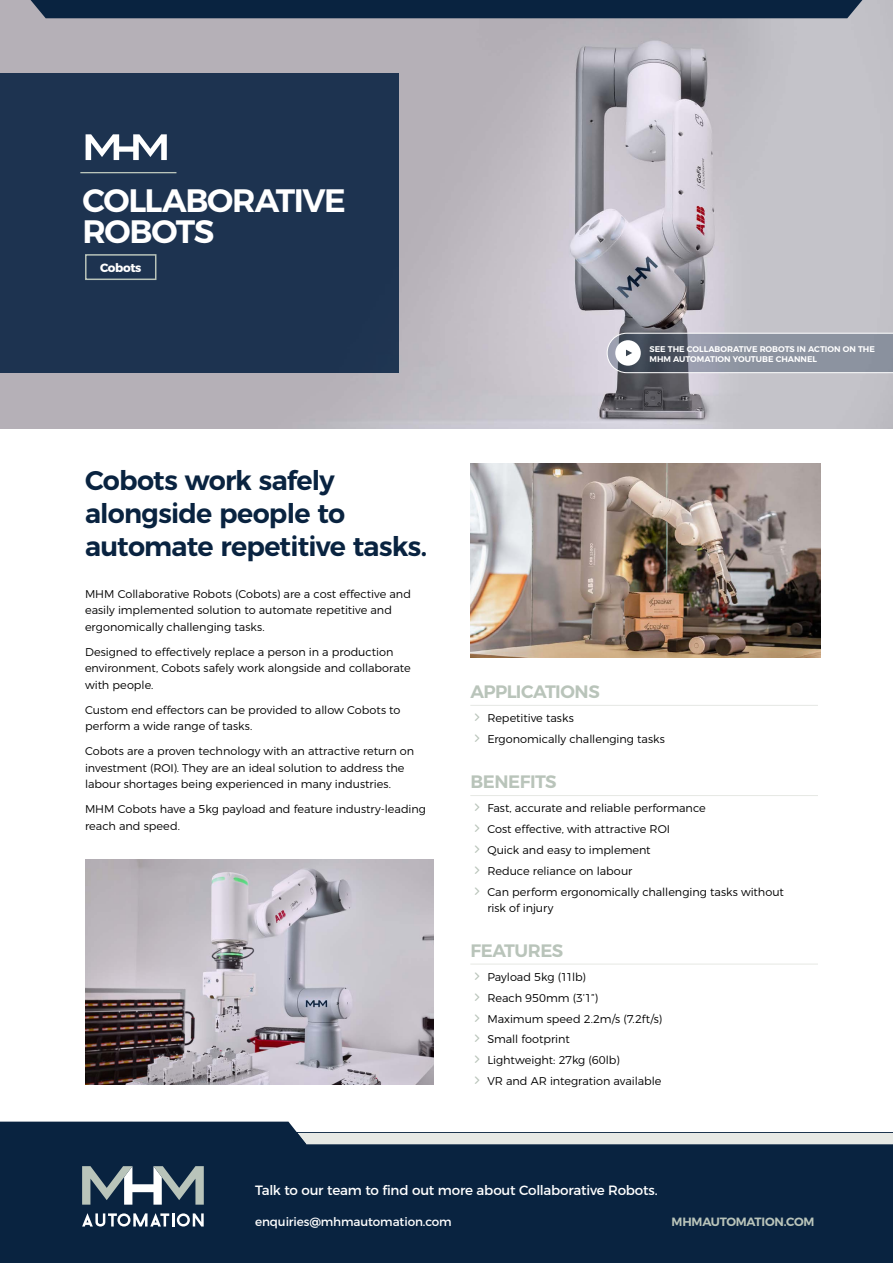
<style>
.page{position:relative;width:893px;height:1263px;background:#fff}
.page>*{position:absolute;margin:0;border:0;box-sizing:border-box;transform-origin:0 0}
.t1{font:600 32.4px/31.2px "Montserrat";letter-spacing:-.045em;color:#fff}
.t2{font:600 27px/33px "Montserrat";letter-spacing:-.03em;color:#092340}
.t3{font:600 18px "Montserrat";letter-spacing:-.025em;color:#b9c4ba}
.t4{font:13.5px "Montserrat";letter-spacing:-.02em;color:#fff}
.t5{font:12px "Montserrat";letter-spacing:-.01em;color:#fff}
.t6{font:600 12px "Montserrat";letter-spacing:-.02em;color:#b9c4ba}
.t7{font:700 12px "Montserrat";letter-spacing:-.03em;color:#fff}
.t8{font:300 11.25px/20.7px "Montserrat";color:#000}
.t9{font:600 8.25px/10.5px "Montserrat";letter-spacing:-.005em;color:#fff}
</style>
<div class="page">
<img style="left:0;top:0;width:893px;height:428px">
<div style="left:0;top:74px;width:399px;height:299px;background:#1d3350"></div>
<div style="left:0;top:1133px;width:893px;height:130px;background:#092340"></div>
<svg style="left:0;top:1121px;width:893px;height:23px"></svg>
<hr style="left:470px;top:705px;width:348px;height:1px;background:#e7e9e5">
<hr style="left:470px;top:795px;width:348px;height:1px;background:#e7e9e5">
<hr style="left:470px;top:963px;width:348px;height:1px;background:#e7e9e5">
<div style="left:31px;top:0;width:831px;height:18px;background:#092340"></div>
<svg style="left:82px;top:1213px;width:122px;height:13px"></svg>
<svg style="left:82px;top:1166px;width:122px;height:38px"></svg>
<svg style="left:607px;top:333px;width:286px;height:40px;background:#8a909c"></svg>
<hr style="left:80px;top:172px;width:96px;height:1px;background:#b9c4ba">
<div style="left:85px;top:254px;width:71px;height:26px;border:2px solid #b9c4ba"></div>
<svg style="left:86px;top:134px;width:81px;height:26px"></svg>
<img style="left:85px;top:859px;width:349px;height:226px">
<img style="left:470px;top:464px;width:351px;height:193px">
<h1 class="t1" style="left:83px;top:182px;width:265px">COLLABORATIVE<br>ROBOTS</h1>
<p class="t7" style="left:100px;top:257px;width:43px">Cobots</p>
<h2 class="t2" style="left:85px;top:461px;width:344px">Cobots work safely alongside people to automate repetitive tasks.</h2>
<p class="t8" style="left:85px;top:584px;width:327px;line-height:16.5px">MHM Collaborative Robots (Cobots) are a cost effective and easily implemented solution to automate repetitive and ergonomically challenging tasks.</p>
<p class="t8" style="left:85px;top:642px;width:327px;line-height:16.5px">Designed to effectively replace a person in a production environment, Cobots safely work alongside and collaborate with people.</p>
<p class="t8" style="left:85px;top:700px;width:317px;line-height:16.5px">Custom end effectors can be provided to allow Cobots to perform a wide range of tasks.</p>
<p class="t8" style="left:85px;top:742px;width:331px;line-height:16.5px">Cobots are a proven technology with an attractive return on investment (ROI). They are an ideal solution to address the labour shortages being experienced in many industries.</p>
<p class="t8" style="left:85px;top:800px;width:343px;line-height:16.5px">MHM Cobots have a 5kg payload and feature industry-leading reach and speed.</p>
<p class="t9" style="left:649px;top:343px;width:227px">SEE THE COLLABORATIVE ROBOTS IN ACTION ON THE<br>MHM AUTOMATION YOUTUBE CHANNEL</p>
<h3 class="t3" style="left:470px;top:677px;width:131px">APPLICATIONS</h3>
<p class="t8" style="left:487px;top:707px;width:179px">Repetitive tasks<br>Ergonomically challenging tasks</p>
<h3 class="t3" style="left:470px;top:767px;width:88px">BENEFITS</h3>
<p class="t8" style="left:487px;top:797px;width:298px">Fast, accurate and reliable performance<br>Cost effective, with attractive ROI<br>Quick and easy to implement<br>Reduce reliance on labour<br>Can perform ergonomically challenging tasks without</p>
<p class="t8" style="left:487px;top:897px;width:68px">risk of injury</p>
<h3 class="t3" style="left:470px;top:936px;width:94px">FEATURES</h3>
<p class="t8" style="left:487px;top:966px;width:176px">Payload 5kg (11lb)<br>Reach 950mm (3’1”)<br>Maximum speed 2.2m/s (7.2ft/s)<br>Small footprint<br>Lightweight: 27kg (60lb)<br>VR and AR integration available</p>
<p class="t4" style="left:255px;top:1179px;width:404px">Talk to our team to find out more about Collaborative Robots.</p>
<p class="t5" style="left:255px;top:1212px;width:198px">enquiries@mhmautomation.com</p>
<p class="t6" style="left:672px;top:1212px;width:144px">MHMAUTOMATION.COM</p>
</div>
